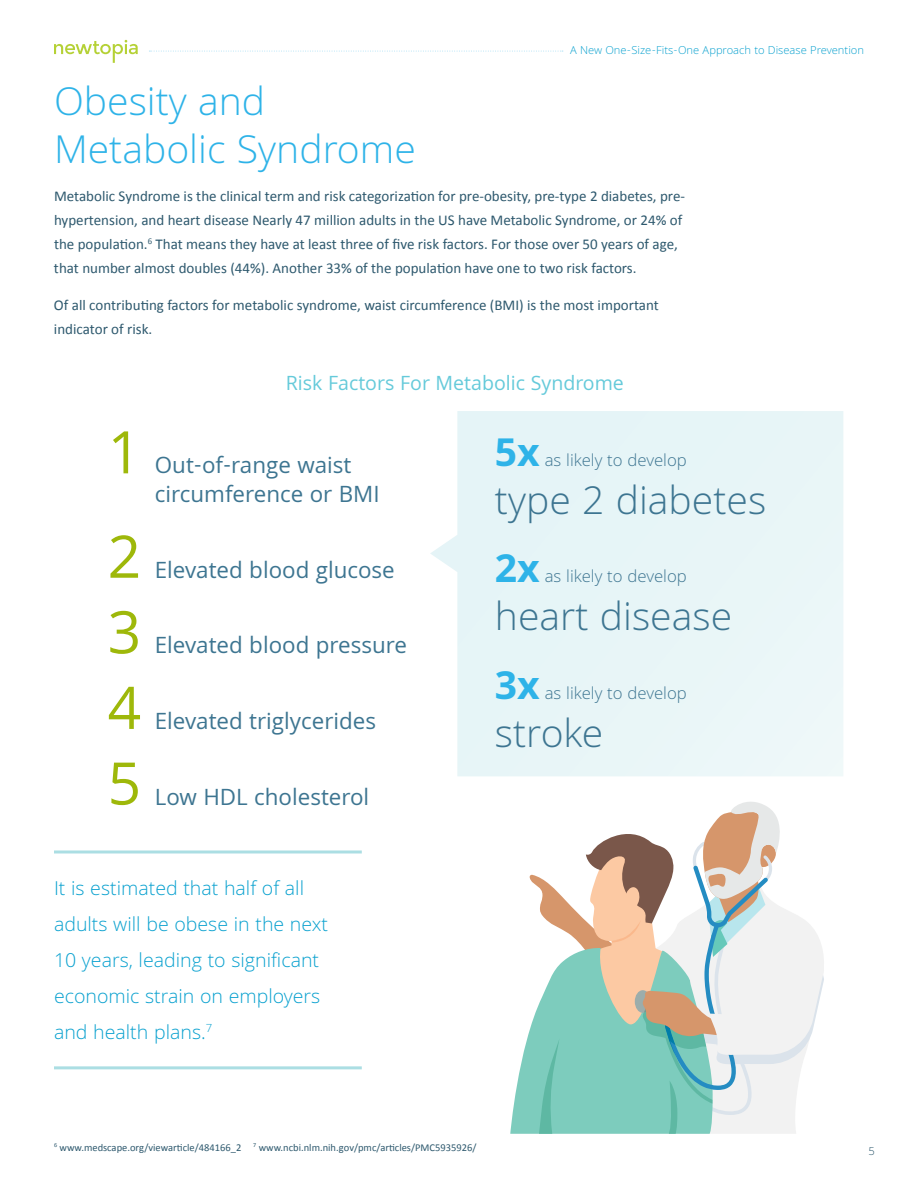
<style>
.page{position:relative;width:918px;height:1188px;background:#fff}
.page>*{position:absolute;margin:0;border:0;box-sizing:border-box;transform-origin:0 0}
.t1{font:63px "Khula";color:#9eb80a}
.t2{font:300 42px "Khula";color:#3d7591}
.t3{font:300 42px/48px "Khula";color:#2eb3e8}
.t4{font:700 42px "Khula";color:#2eb3e8}
.t5{font:24px/28.8px "Khula";color:#3d7591}
.t6{font:300 21px/36px "Khula";color:#0aa1cf}
.t7{font:21px "Khula";color:#65cada}
.t8{font:300 18px "Khula";color:#3d7591}
.t9{font:15px/24px "Calibri";color:#2e596e}
.t10{font:300 12px "Khula";color:#0aa1cf}
.t11{font:300 12px "Khula";color:#2e596e}
.t12{font:10.5px "Calibri";color:#2e596e}
</style>
<div class="page">
<svg style="left:510px;top:802px;width:314px;height:332px"></svg>
<div style="left:430px;top:411px;width:413px;height:365px;background:#e8f5f7"></div>
<svg style="left:54px;top:40px;width:84px;height:23px"></svg>
<svg style="left:149px;top:51px;width:414px;height:1px"></svg>
<hr style="left:54px;top:850px;width:308px;height:3px;background:#abdee3">
<hr style="left:54px;top:1066px;width:308px;height:3px;background:#abdee3">
<p class="t10" style="left:570px;top:43px;width:295px">A New One-Size-Fits-One Approach to Disease Prevention</p>
<h2 class="t3" style="left:54px;top:82px;width:363px">Obesity and<br>Metabolic Syndrome</h2>
<p class="t9" style="left:54px;top:184px;width:633px">Metabolic Syndrome is the clinical term and risk categorization for pre-obesity, pre-type 2 diabetes, pre&shy;hypertension, and heart disease Nearly 47 million adults in the US have Metabolic Syndrome, or 24% of the population.<sup>6</sup> That means they have at least three of five risk factors. For those over 50 years of age, that number almost doubles (44%). Another 33% of the population have one to two risk factors.</p>
<p class="t9" style="left:54px;top:294px;width:606px">Of all contributing factors for metabolic syndrome, waist circumference (BMI) is the most important indicator of risk.</p>
<h1 class="t1" style="left:108px;top:415px;width:35px">1</h1>
<h1 class="t1" style="left:108px;top:519px;width:35px">2</h1>
<h1 class="t1" style="left:108px;top:595px;width:35px">3</h1>
<h1 class="t1" style="left:108px;top:670px;width:35px">4</h1>
<h1 class="t1" style="left:108px;top:746px;width:35px">5</h1>
<h3 class="t7" style="left:286px;top:370px;width:340px">Risk Factors For Metabolic Syndrome</h3>
<h3 class="t5" style="left:155px;top:451px;width:226px">Out-of-range waist circumference or BMI</h3>
<h3 class="t5" style="left:155px;top:555px;width:241px">Elevated blood glucose</h3>
<h3 class="t5" style="left:155px;top:631px;width:254px">Elevated blood pressure</h3>
<h3 class="t5" style="left:155px;top:706px;width:223px">Elevated triglycerides</h3>
<h3 class="t5" style="left:155px;top:782px;width:216px">Low HDL cholesterol</h3>
<h2 class="t4" style="left:495px;top:427px;width:46px">5x</h2>
<p class="t8" style="left:545px;top:449px;width:144px">as likely to develop</p>
<h2 class="t2" style="left:495px;top:474px;width:273px">type 2 diabetes</h2>
<h2 class="t4" style="left:495px;top:543px;width:46px">2x</h2>
<p class="t8" style="left:545px;top:565px;width:144px">as likely to develop</p>
<h2 class="t2" style="left:495px;top:591px;width:239px">heart disease</h2>
<h2 class="t4" style="left:495px;top:659px;width:46px">3x</h2>
<p class="t8" style="left:545px;top:682px;width:144px">as likely to develop</p>
<h2 class="t2" style="left:495px;top:707px;width:110px">stroke</h2>
<h3 class="t6" style="left:54px;top:872px;width:276px">It is estimated that half of all adults will be obese in the next<br>10 years, leading to significant economic strain on employers and health plans.<sup>7</sup></h3>
<p class="t12" style="left:54px;top:1141px;width:424px"><sup>6</sup> www.medscape.org/viewarticle/484166_2 <sup>7</sup> www.ncbi.nlm.nih.gov/pmc/articles/PMC5935926/</p>
<p class="t11" style="left:868px;top:1144px;width:8px">5</p>
</div>
